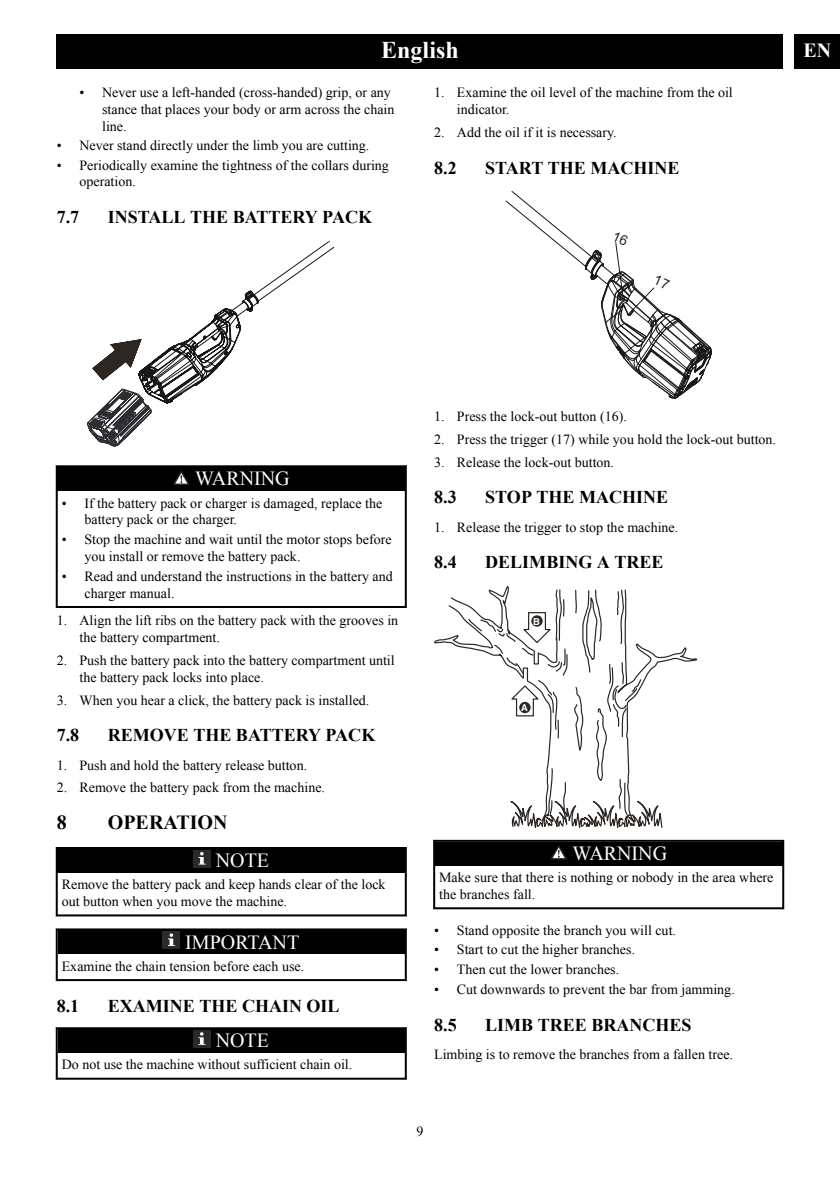
<style>
.page{position:relative;width:840px;height:1191px;background:#fff}
.page>*{position:absolute;margin:0;border:0;box-sizing:border-box;transform-origin:0 0}
.t1{font:700 24px "Times New Roman";color:#fff}
.t2{font:20px "Times New Roman";color:#fff}
.t3{font:700 20px "Times New Roman";color:#000}
.t4{font:700 20px "Times New Roman";color:#fff}
.t5{font:700 18px "Times New Roman";color:#000}
.t6{font:14px/16.8px "Times New Roman";color:#000}
.t7{font:700 9.6px "Helvetica World";color:#fff}
</style>
<div class="page">
<svg style="left:87px;top:241px;width:247px;height:206px"></svg>
<div style="left:58px;top:467px;width:346px;height:24px;background:#000"></div>
<svg style="left:173px;top:471px;width:16px;height:14px"></svg>
<hr style="left:56px;top:465px;width:349px;height:2px;background:#000">
<hr style="left:56px;top:465px;width:2px;height:26px;background:#000">
<hr style="left:404px;top:465px;width:2px;height:26px;background:#000">
<hr style="left:56px;top:606px;width:349px;height:2px;background:#000">
<hr style="left:56px;top:491px;width:2px;height:117px;background:#000">
<hr style="left:404px;top:491px;width:2px;height:117px;background:#000">
<div style="left:58px;top:849px;width:346px;height:24px;background:#000"></div>
<div style="left:193px;top:850px;width:17px;height:17px;background:#2b292a"></div>
<svg style="left:198px;top:852px;width:7px;height:12px"></svg>
<hr style="left:56px;top:847px;width:349px;height:2px;background:#000">
<hr style="left:56px;top:847px;width:2px;height:26px;background:#000">
<hr style="left:404px;top:847px;width:2px;height:26px;background:#000">
<hr style="left:56px;top:914px;width:349px;height:2px;background:#000">
<hr style="left:56px;top:872px;width:2px;height:44px;background:#000">
<hr style="left:404px;top:872px;width:2px;height:44px;background:#000">
<div style="left:58px;top:930px;width:346px;height:24px;background:#000"></div>
<div style="left:163px;top:931px;width:17px;height:17px;background:#2b292a"></div>
<svg style="left:168px;top:933px;width:7px;height:13px"></svg>
<hr style="left:56px;top:928px;width:348px;height:2px;background:#000">
<hr style="left:56px;top:928px;width:2px;height:26px;background:#000">
<hr style="left:404px;top:928px;width:2px;height:26px;background:#000">
<hr style="left:56px;top:979px;width:348px;height:2px;background:#000">
<hr style="left:56px;top:954px;width:2px;height:27px;background:#000">
<hr style="left:404px;top:954px;width:2px;height:27px;background:#000">
<div style="left:58px;top:1029px;width:346px;height:24px;background:#000"></div>
<div style="left:193px;top:1030px;width:17px;height:17px;background:#2b292a"></div>
<svg style="left:198px;top:1032px;width:7px;height:12px"></svg>
<hr style="left:56px;top:1027px;width:348px;height:2px;background:#000">
<hr style="left:56px;top:1027px;width:2px;height:26px;background:#000">
<hr style="left:404px;top:1027px;width:2px;height:26px;background:#000">
<hr style="left:56px;top:1077px;width:348px;height:2px;background:#000">
<hr style="left:56px;top:1052px;width:2px;height:27px;background:#000">
<hr style="left:404px;top:1052px;width:2px;height:27px;background:#000">
<svg style="left:434px;top:588px;width:228px;height:240px"></svg>
<div style="left:519px;top:702px;width:11px;height:11px;background:#2c2623;border-radius:50%"></div>
<div style="left:435px;top:842px;width:346px;height:23px;background:#000"></div>
<svg style="left:551px;top:845px;width:15px;height:14px"></svg>
<hr style="left:433px;top:840px;width:349px;height:2px;background:#000">
<hr style="left:433px;top:840px;width:2px;height:26px;background:#000">
<hr style="left:781px;top:840px;width:2px;height:26px;background:#000">
<hr style="left:433px;top:907px;width:349px;height:2px;background:#000">
<hr style="left:433px;top:865px;width:2px;height:44px;background:#000">
<hr style="left:781px;top:865px;width:2px;height:44px;background:#000">
<div style="left:57px;top:34px;width:725px;height:34px;background:#000"></div>
<div style="left:794px;top:34px;width:45px;height:34px;background:#000"></div>
<svg style="left:505px;top:191px;width:206px;height:208px"></svg>
<h1 class="t1" style="left:381px;top:36px;width:79px">English</h1>
<h2 class="t4" style="left:802px;top:39px;width:29px">EN</h2>
<p class="t6" style="left:102px;top:84px;width:293px;text-indent:-23px">• Never use a left-handed (cross-handed) grip, or any stance that places your body or arm across the chain line.</p>
<p class="t6" style="left:57px;top:137px;width:314px">• Never stand directly under the limb you are cutting.</p>
<p class="t6" style="left:79px;top:157px;width:311px;text-indent:-23px">• Periodically examine the tightness of the collars during operation.</p>
<p class="t5" style="left:57px;top:207px;width:24px">7.7</p>
<p class="t5" style="left:108px;top:207px;width:265px">INSTALL THE BATTERY PACK</p>
<p class="t6" style="left:456px;top:84px;width:277px;text-indent:-23px">1. Examine the oil level of the machine from the oil indicator.</p>
<p class="t6" style="left:434px;top:124px;width:184px">2. Add the oil if it is necessary.</p>
<p class="t5" style="left:434px;top:157px;width:24px">8.2</p>
<p class="t5" style="left:485px;top:157px;width:196px">START THE MACHINE</p>
<h2 class="t2" style="left:195px;top:467px;width:96px">WARNING</h2>
<p class="t6" style="left:84px;top:494px;width:299px;text-indent:-23px">• If the battery pack or charger is damaged, replace the battery pack or the charger.</p>
<p class="t6" style="left:84px;top:531px;width:308px;text-indent:-23px">• Stop the machine and wait until the motor stops before you install or remove the battery pack.</p>
<p class="t6" style="left:84px;top:567px;width:309px;text-indent:-23px">• Read and understand the instructions in the battery and charger manual.</p>
<p class="t6" style="left:79px;top:612px;width:320px;text-indent:-23px">1. Align the lift ribs on the battery pack with the grooves in the battery compartment.</p>
<p class="t6" style="left:79px;top:652px;width:316px;text-indent:-23px">2. Push the battery pack into the battery compartment until the battery pack locks into place.</p>
<p class="t6" style="left:57px;top:691px;width:314px">3. When you hear a click, the battery pack is installed.</p>
<p class="t5" style="left:57px;top:725px;width:24px">7.8</p>
<p class="t5" style="left:108px;top:725px;width:269px">REMOVE THE BATTERY PACK</p>
<p class="t6" style="left:57px;top:756px;width:252px">1. Push and hold the battery release button.</p>
<p class="t6" style="left:57px;top:779px;width:270px">2. Remove the battery pack from the machine.</p>
<h2 class="t3" style="left:57px;top:811px;width:11px">8</h2>
<h2 class="t3" style="left:108px;top:811px;width:121px">OPERATION</h2>
<h2 class="t2" style="left:216px;top:849px;width:55px">NOTE</h2>
<p class="t6" style="left:62px;top:876px;width:325px">Remove the battery pack and keep hands clear of the lock out button when you move the machine.</p>
<h2 class="t2" style="left:185px;top:930px;width:115px">IMPORTANT</h2>
<p class="t6" style="left:62px;top:957px;width:244px">Examine the chain tension before each use.</p>
<p class="t5" style="left:57px;top:996px;width:24px">8.1</p>
<p class="t5" style="left:108px;top:996px;width:233px">EXAMINE THE CHAIN OIL</p>
<h2 class="t2" style="left:215px;top:1029px;width:55px">NOTE</h2>
<p class="t6" style="left:62px;top:1056px;width:292px">Do not use the machine without sufficient chain oil.</p>
<p class="t6" style="left:434px;top:408px;width:194px">1. Press the lock-out button (16).</p>
<p class="t6" style="left:434px;top:431px;width:343px">2. Press the trigger (17) while you hold the lock-out button.</p>
<p class="t6" style="left:434px;top:454px;width:181px">3. Release the lock-out button.</p>
<p class="t5" style="left:434px;top:487px;width:24px">8.3</p>
<p class="t5" style="left:485px;top:487px;width:184px">STOP THE MACHINE</p>
<p class="t6" style="left:434px;top:519px;width:245px">1. Release the trigger to stop the machine.</p>
<p class="t5" style="left:434px;top:552px;width:24px">8.4</p>
<p class="t5" style="left:485px;top:552px;width:180px">DELIMBING A TREE</p>
<p class="t7" style="left:532px;top:615px;width:8px">B</p>
<p class="t7" style="left:521px;top:702px;width:8px">A</p>
<h2 class="t2" style="left:572px;top:842px;width:96px">WARNING</h2>
<p class="t6" style="left:439px;top:869px;width:335px">Make sure that there is nothing or nobody in the area where the branches fall.</p>
<p class="t6" style="left:434px;top:921px;width:243px">• Stand opposite the branch you will cut.</p>
<p class="t6" style="left:434px;top:941px;width:202px">• Start to cut the higher branches.</p>
<p class="t6" style="left:434px;top:961px;width:186px">• Then cut the lower branches.</p>
<p class="t6" style="left:434px;top:981px;width:302px">• Cut downwards to prevent the bar from jamming.</p>
<p class="t5" style="left:434px;top:1014px;width:24px">8.5</p>
<p class="t5" style="left:485px;top:1014px;width:208px">LIMB TREE BRANCHES</p>
<p class="t6" style="left:434px;top:1045px;width:300px">Limbing is to remove the branches from a fallen tree.</p>
<p class="t6" style="left:416px;top:1122px;width:8px">9</p>
</div>
